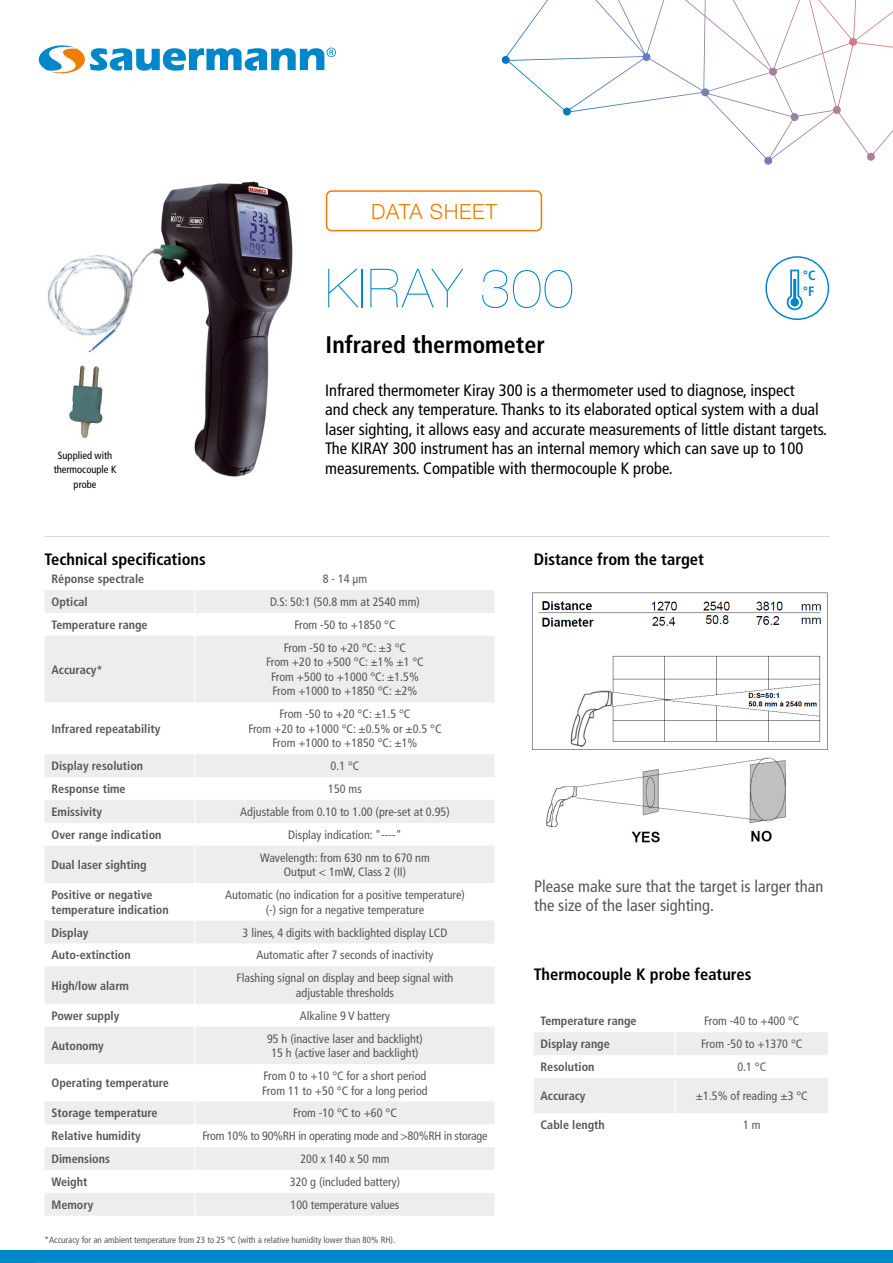
<style>
.page{position:relative;width:893px;height:1263px;background:#fff}
.page>*{position:absolute;margin:0;border:0;box-sizing:border-box;transform-origin:0 0}
.t1{font:200 54px "Helvetica Neue LT Std";letter-spacing:.03em;color:#0086ca}
.t2{font:700 condensed 24px "Frutiger LT Std";color:#000}
.t3{font:300 21px "Helvetica Neue LT Std";letter-spacing:.03em;color:#ef7d00}
.t4{font:condensed 16.5px/19.5px "Frutiger LT Std";color:#000}
.t5{font:700 condensed 16.5px "Frutiger LT Std";color:#000}
.t6{font:condensed 16.5px/19.5px "Frutiger LT Std";color:#575756}
.t7{font:700 condensed 13.5px/16.2px "Frutiger LT Std";color:#0086ca}
.t8{font:condensed 12.15px/14.5px "Frutiger LT Std";color:#575756;text-align:center}
.t9{font:700 condensed 12.15px/14.5px "Frutiger LT Std";color:#575756}
.t10{font:condensed 12.15px "Frutiger LT Std";letter-spacing:-.02em;color:#575756}
.t11{font:condensed 10.5px/14.7px "Frutiger LT Std";color:#000;text-align:center}
.t12{font:condensed 9px "Frutiger LT Std";color:#575756}
</style>
<div class="page">
<svg style="left:502px;top:0;width:391px;height:165px"></svg>
<div style="left:0;top:1251px;width:893px;height:12px;background:#0086ca"></div>
<div style="left:326px;top:190px;width:216px;height:41px;border:2px solid #ef7d00;border-radius:5px"></div>
<svg style="left:45px;top:590px;width:449px;height:626px;fill:#ededed"></svg>
<svg style="left:194px;top:590px;width:1px;height:46px"></svg>
<hr style="left:194px;top:636px;width:1px;height:66px;background:#fff">
<hr style="left:194px;top:702px;width:1px;height:52px;background:#fff">
<svg style="left:194px;top:754px;width:1px;height:92px"></svg>
<hr style="left:194px;top:846px;width:1px;height:37px;background:#fff">
<hr style="left:194px;top:883px;width:1px;height:37px;background:#fff">
<svg style="left:194px;top:920px;width:1px;height:46px"></svg>
<hr style="left:194px;top:966px;width:1px;height:38px;background:#fff">
<svg style="left:194px;top:1004px;width:1px;height:22px"></svg>
<hr style="left:194px;top:1026px;width:1px;height:38px;background:#fff">
<hr style="left:194px;top:1064px;width:1px;height:37px;background:#fff">
<svg style="left:194px;top:1101px;width:1px;height:115px"></svg>
<hr style="left:34px;top:1262px;width:765px;height:1px;background:#dadada">
<hr style="left:45px;top:536px;width:784px;height:1px;background:#dadada">
<img style="left:47px;top:181px;width:246px;height:295px">
<svg style="left:765px;top:256px;width:65px;height:64px"></svg>
<svg style="left:38px;top:45px;width:298px;height:29px"></svg>
<img style="left:532px;top:592px;width:296px;height:251px">
<svg style="left:534px;top:1032px;width:294px;height:81px"></svg>
<img style="left:68px;top:364px;width:36px;height:73px">
<p class="t11" style="left:54px;top:448px;width:64px">Supplied with thermocouple K probe</p>
<h3 class="t5" style="left:45px;top:550px;width:163px">Technical specifications</h3>
<h3 class="t3" style="left:371px;top:199px;width:127px">DATA SHEET</h3>
<h1 class="t1" style="left:325px;top:257px;width:250px">KIRAY 300</h1>
<h2 class="t2" style="left:326px;top:331px;width:221px">Infrared thermometer</h2>
<p class="t7" style="left:803px;top:267px;width:14px">°C °F</p>
<p class="t4" style="left:325px;top:380px;width:503px">Infrared thermometer Kiray 300 is a thermometer used to diagnose, inspect<br>and check any temperature. Thanks to its elaborated optical system with a dual laser sighting, it allows easy and accurate measurements of little distant targets.<br>The KIRAY 300 instrument has an internal memory which can save up to 100 measurements. Compatible with thermocouple K probe.</p>
<h3 class="t5" style="left:534px;top:550px;width:172px">Distance from the target</h3>
<p class="t9" style="left:52px;top:572px;width:94px">Réponse spectrale</p>
<p class="t8" style="left:323px;top:572px;width:46px">8 - 14 μm</p>
<p class="t9" style="left:52px;top:594px;width:38px">Optical</p>
<p class="t8" style="left:270px;top:595px;width:151px">D.S: 50:1 (50.8 mm at 2540 mm)</p>
<p class="t9" style="left:52px;top:617px;width:98px">Temperature range</p>
<p class="t8" style="left:294px;top:617px;width:103px">From -50 to +1850 °C</p>
<p class="t9" style="left:52px;top:662px;width:53px">Accuracy*</p>
<p class="t8" style="left:266px;top:640px;width:159px">From -50 to +20 °C: ±3 °C<br>From +20 to +500 °C: ±1% ±1 °C<br>From +500 to +1000 °C: ±1.5%<br>From +1000 to +1850 °C: ±2%</p>
<p class="t9" style="left:52px;top:721px;width:110px">Infrared repeatability</p>
<p class="t8" style="left:248px;top:707px;width:195px">From -50 to +20 °C: ±1.5 °C<br>From +20 to +1000 °C: ±0.5% or ±0.5 °C<br>From +1000 to +1850 °C: ±1%</p>
<p class="t9" style="left:52px;top:759px;width:93px">Display resolution</p>
<p class="t8" style="left:331px;top:759px;width:30px">0.1 °C</p>
<p class="t9" style="left:52px;top:782px;width:76px">Response time</p>
<p class="t8" style="left:328px;top:782px;width:35px">150 ms</p>
<p class="t9" style="left:52px;top:804px;width:52px">Emissivity</p>
<p class="t8" style="left:240px;top:804px;width:211px">Adjustable from 0.10 to 1.00 (pre-set at 0.95)</p>
<p class="t9" style="left:52px;top:827px;width:112px">Over range indication</p>
<p class="t8" style="left:288px;top:827px;width:115px">Display indication: "----"</p>
<p class="t9" style="left:52px;top:857px;width:97px">Dual laser sighting</p>
<p class="t8" style="left:260px;top:850px;width:171px">Wavelength: from 630 nm to 670 nm<br>Output &lt; 1mW, Class 2 (II)</p>
<p class="t9" style="left:52px;top:888px;width:119px">Positive or negative temperature indication</p>
<p class="t8" style="left:225px;top:888px;width:241px">Automatic (no indication for a positive temperature) (-) sign for a negative temperature</p>
<p class="t9" style="left:52px;top:925px;width:39px">Display</p>
<p class="t8" style="left:243px;top:925px;width:206px">3 lines, 4 digits with backlighted display LCD</p>
<p class="t9" style="left:52px;top:948px;width:81px">Auto-extinction</p>
<p class="t8" style="left:256px;top:948px;width:178px">Automatic after 7 seconds of inactivity</p>
<p class="t9" style="left:52px;top:978px;width:79px">High/low alarm</p>
<p class="t8" style="left:236px;top:971px;width:218px">Flashing signal on display and beep signal with adjustable thresholds</p>
<p class="t9" style="left:52px;top:1008px;width:69px">Power supply</p>
<p class="t8" style="left:300px;top:1008px;width:92px">Alkaline 9 V battery</p>
<p class="t9" style="left:52px;top:1038px;width:54px">Autonomy</p>
<p class="t8" style="left:267px;top:1031px;width:157px">95 h (inactive laser and backlight)<br>15 h (active laser and backlight)</p>
<p class="t9" style="left:52px;top:1076px;width:119px">Operating temperature</p>
<p class="t8" style="left:262px;top:1068px;width:167px;text-align:left">From 0 to +10 °C for a short period<br>From 11 to +50 °C for a long period</p>
<p class="t9" style="left:52px;top:1106px;width:108px">Storage temperature</p>
<p class="t8" style="left:293px;top:1106px;width:105px">From -10 °C to +60 °C</p>
<p class="t9" style="left:52px;top:1129px;width:91px">Relative humidity</p>
<p class="t10" style="left:202px;top:1129px;width:287px">From 10% to 90%RH in operating mode and &gt;80%RH in storage</p>
<p class="t9" style="left:52px;top:1152px;width:60px">Dimensions</p>
<p class="t8" style="left:300px;top:1152px;width:91px">200 x 140 x 50 mm</p>
<p class="t9" style="left:52px;top:1174px;width:37px">Weight</p>
<p class="t8" style="left:290px;top:1175px;width:112px">320 g (included battery)</p>
<p class="t9" style="left:52px;top:1197px;width:43px">Memory</p>
<p class="t8" style="left:291px;top:1197px;width:110px">100 temperature values</p>
<p class="t12" style="left:45px;top:1235px;width:352px">*Accuracy for an ambient temperature from 23 to 25 °C (with a relative humidity lower than 80% RH).</p>
<h3 class="t6" style="left:534px;top:876px;width:291px">Please make sure that the target is larger than the size of the laser sighting.</h3>
<h3 class="t5" style="left:534px;top:964px;width:219px">Thermocouple K probe features</h3>
<p class="t9" style="left:541px;top:1013px;width:98px">Temperature range</p>
<p class="t8" style="left:704px;top:1013px;width:97px">From -40 to +400 °C</p>
<p class="t9" style="left:541px;top:1037px;width:71px">Display range</p>
<p class="t8" style="left:701px;top:1037px;width:103px">From -50 to +1370 °C</p>
<p class="t9" style="left:541px;top:1060px;width:55px">Resolution</p>
<p class="t8" style="left:737px;top:1060px;width:30px">0.1 °C</p>
<p class="t9" style="left:541px;top:1088px;width:47px">Accuracy</p>
<p class="t8" style="left:696px;top:1089px;width:113px">±1.5% of reading ±3 °C</p>
<p class="t9" style="left:541px;top:1117px;width:66px">Cable length</p>
<p class="t8" style="left:743px;top:1117px;width:19px">1 m</p>
</div>
